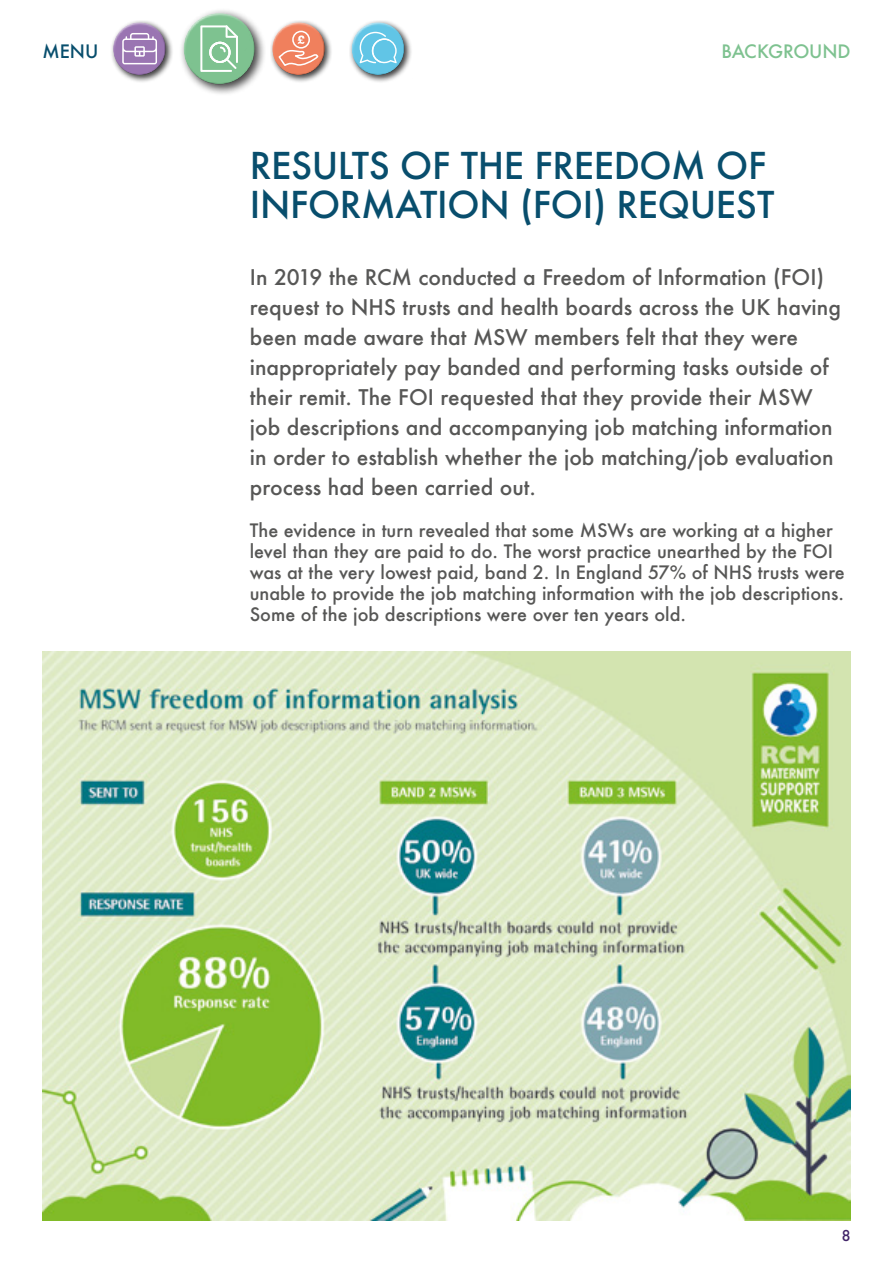
<style>
.page{position:relative;width:893px;height:1263px;background:#fff}
.page>*{position:absolute;margin:0;border:0;box-sizing:border-box;transform-origin:0 0}
.t1{font:500 36px/39px "Futura";letter-spacing:-.01em;color:#084e6d}
.t2{font:500 21px/30px "Futura";color:#575756}
.t3{font:500 18px/21px "Futura";color:#575756}
.t4{font:500 18px "Futura";letter-spacing:-.01em;color:#7ec290}
.t5{font:500 18px "Futura";color:#084e6d}
.t6{font:500 16.5px "Futura PT";color:#412468}
</style>
<div class="page">
<div style="left:178px;top:8px;width:89px;height:88px;background:#000;opacity:.75"></div>
<div style="left:182px;top:11px;width:74px;height:52px;background:#fff;opacity:.75"></div>
<div style="left:183px;top:25px;width:74px;height:60px;background:#000;opacity:.75"></div>
<svg style="left:200px;top:25px;width:38px;height:47px"></svg>
<div style="left:349px;top:20px;width:63px;height:63px;background:#000;opacity:.75"></div>
<div style="left:350px;top:21px;width:56px;height:39px;background:#fff;opacity:.75"></div>
<div style="left:351px;top:31px;width:55px;height:45px;background:#000;opacity:.75"></div>
<svg style="left:360px;top:32px;width:37px;height:32px"></svg>
<div style="left:111px;top:20px;width:63px;height:63px;background:#000;opacity:.75"></div>
<div style="left:111px;top:21px;width:56px;height:39px;background:#fff;opacity:.75"></div>
<div style="left:112px;top:31px;width:56px;height:45px;background:#000;opacity:.75"></div>
<svg style="left:122px;top:33px;width:35px;height:31px"></svg>
<div style="left:270px;top:20px;width:63px;height:63px;background:#000;opacity:.75"></div>
<div style="left:270px;top:21px;width:56px;height:39px;background:#fff;opacity:.75"></div>
<div style="left:271px;top:31px;width:56px;height:45px;background:#000;opacity:.75"></div>
<div style="left:292px;top:31px;width:18px;height:18px;border:2px solid #fff;border-radius:50%"></div>
<svg style="left:278px;top:35px;width:41px;height:33px"></svg>
<img style="left:43px;top:651px;width:807px;height:569px">
<p class="t5" style="left:43px;top:39px;width:57px">MENU</p>
<p class="t4" style="left:721px;top:39px;width:130px">BACKGROUND</p>
<h1 class="t1" style="left:250px;top:145px;width:526px">RESULTS OF THE FREEDOM OF<br>INFORMATION (FOI) REQUEST</h1>
<p class="t2" style="left:250px;top:262px;width:593px">In 2019 the RCM conducted a Freedom of Information (FOI) request to NHS trusts and health boards across the UK having been made aware that MSW members felt that they were inappropriately pay banded and performing tasks outside of their remit. The FOI requested that they provide their MSW job descriptions and accompanying job matching information in order to establish whether the job matching/job evaluation process had been carried out.</p>
<p class="t3" style="left:250px;top:520px;width:597px">The evidence in turn revealed that some MSWs are working at a higher level than they are paid to do. The worst practice unearthed by the FOI was at the very lowest paid, band 2. In England 57% of NHS trusts were unable to provide the job matching information with the job descriptions.<br>Some of the job descriptions were over ten years old.</p>
<p class="t6" style="left:841px;top:1225px;width:11px">8</p>
</div>
